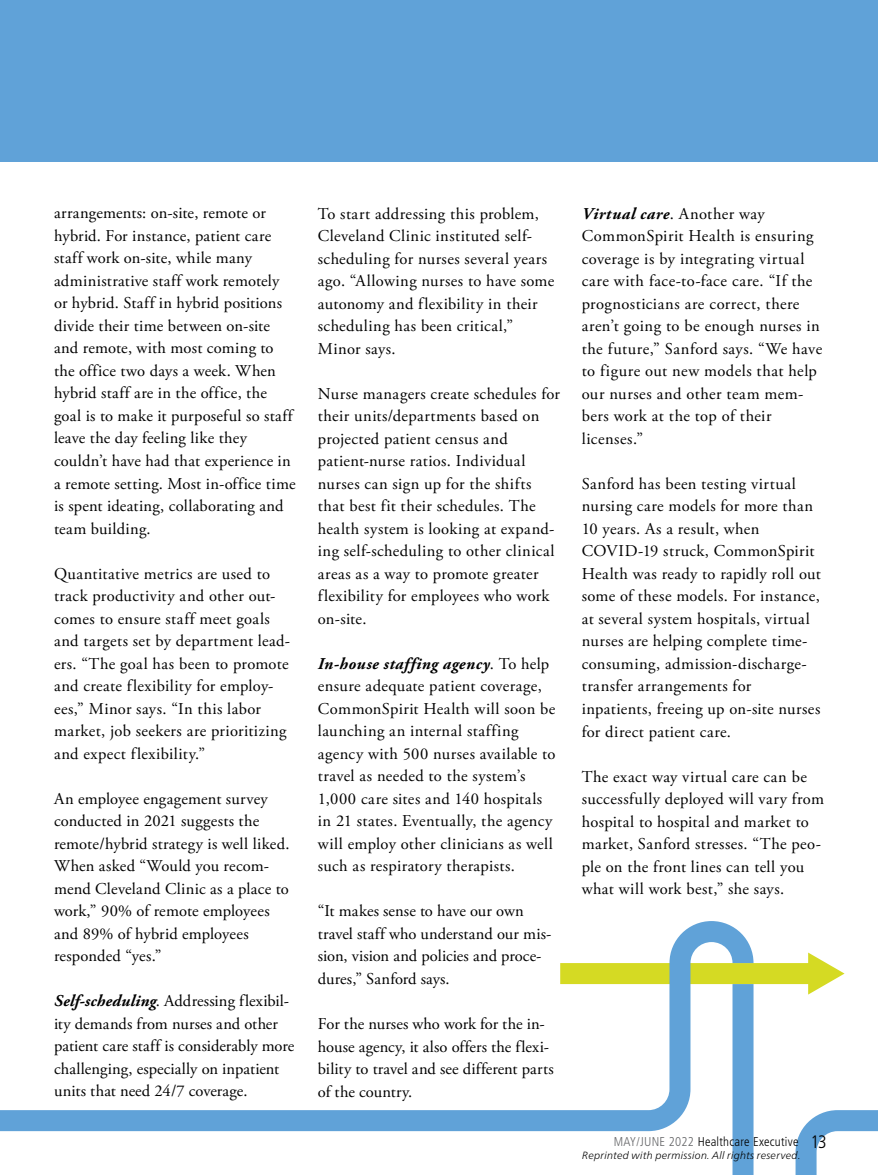
<style>
.page{position:relative;width:878px;height:1175px;background:#fff}
.page>*{position:absolute;margin:0;border:0;box-sizing:border-box;transform-origin:0 0}
.t1{font:16.5px/22.5px "Adobe Garamond Pro";letter-spacing:.02em;color:#000}
.t2{font:300 condensed 12.75px "Frutiger LT Std";letter-spacing:.02em;color:#000}
.t3{font:italic 300 10.5px "Frutiger Neue LT Pro";letter-spacing:.015em;color:#000}
.s1{font-weight:700;font-style:italic}
.s2{color:#636466}
.s3{font-size:18px}
</style>
<div class="page">
<svg style="left:0;top:921px;width:878px;height:253px"></svg>
<div style="left:0;top:0;width:878px;height:161px;background:#60a2d8"></div>
<p class="t1" style="left:54px;top:202px;width:243px">arrangements: on-site, remote or hybrid. For instance, patient care staff work on-site, while many administrative staff work remotely or hybrid. Staff in hybrid positions divide their time between on-site and remote, with most coming to the office two days a week. When hybrid staff are in the office, the goal is to make it purposeful so staff leave the day feeling like they couldn’t have had that experience in a remote setting. Most in-office time is spent ideating, collaborating and team building.</p>
<p class="t1" style="left:54px;top:562px;width:237px">Quantitative metrics are used to track productivity and other out&shy;comes to ensure staff meet goals and targets set by department lead&shy;ers. “The goal has been to promote and create flexibility for employ&shy;ees,” Minor says. “In this labor market, job seekers are prioritizing and expect flexibility.”</p>
<p class="t1" style="left:54px;top:787px;width:237px">An employee engagement survey conducted in 2021 suggests the remote/hybrid strategy is well liked.<br>When asked “Would you recom&shy;mend Cleveland Clinic as a place to work,” 90% of remote employees and 89% of hybrid employees responded “yes.”</p>
<p class="t1" style="left:54px;top:990px;width:242px"><span class="s1">Self-scheduling</span>. Addressing flexibil&shy;ity demands from nurses and other patient care staff is considerably more challenging, especially on inpatient units that need 24/7 coverage.</p>
<p class="t1" style="left:318px;top:203px;width:238px">To start addressing this problem,<br>Cleveland Clinic instituted self&shy;scheduling for nurses several years ago. “Allowing nurses to have some autonomy and flexibility in their scheduling has been critical,”<br>Minor says.</p>
<p class="t1" style="left:318px;top:383px;width:244px">Nurse managers create schedules for their units/departments based on projected patient census and patient-nurse ratios. Individual nurses can sign up for the shifts that best fit their schedules. The health system is looking at expand&shy;ing self-scheduling to other clinical areas as a way to promote greater flexibility for employees who work on-site.</p>
<p class="t1" style="left:318px;top:653px;width:239px"><span class="s1">In-house staffing agency</span>. To help ensure adequate patient coverage, CommonSpirit Health will soon be launching an internal staffing agency with 500 nurses available to travel as needed to the system’s 1,000 care sites and 140 hospitals in 21 states. Eventually, the agency will employ other clinicians as well such as respiratory therapists.</p>
<p class="t1" style="left:318px;top:900px;width:235px">“It makes sense to have our own travel staff who understand our mis&shy;sion, vision and policies and proce&shy;dures,” Sanford says.</p>
<p class="t1" style="left:318px;top:1013px;width:237px">For the nurses who work for the in&shy;house agency, it also offers the flexi&shy;bility to travel and see different parts of the country.</p>
<p class="t1" style="left:581px;top:203px;width:242px"><span class="s1">Virtual care</span>. Another way<br>CommonSpirit Health is ensuring coverage is by integrating virtual care with face-to-face care. “If the prognosticians are correct, there aren’t going to be enough nurses in the future,” Sanford says. “We have to figure out new models that help our nurses and other team mem&shy;bers work at the top of their licenses.”</p>
<p class="t1" style="left:581px;top:473px;width:241px">Sanford has been testing virtual nursing care models for more than<br>10 years. As a result, when<br>COVID-19 struck, CommonSpirit<br>Health was ready to rapidly roll out some of these models. For instance, at several system hospitals, virtual nurses are helping complete time&shy;consuming, admission-discharge&shy;transfer arrangements for inpatients, freeing up on-site nurses for direct patient care.</p>
<p class="t1" style="left:581px;top:765px;width:244px">The exact way virtual care can be successfully deployed will vary from hospital to hospital and market to market, Sanford stresses. “The peo&shy;ple on the front lines can tell you what will work best,” she says.</p>
<p class="t2" style="left:613px;top:1134px;width:214px"><span class="s2">MAY/JUNE 2022</span> Healthcare Executive <span class="s3">13</span></p>
<p class="t3" style="left:582px;top:1149px;width:220px">Reprinted with permission. All rights reserved.</p>
</div>
